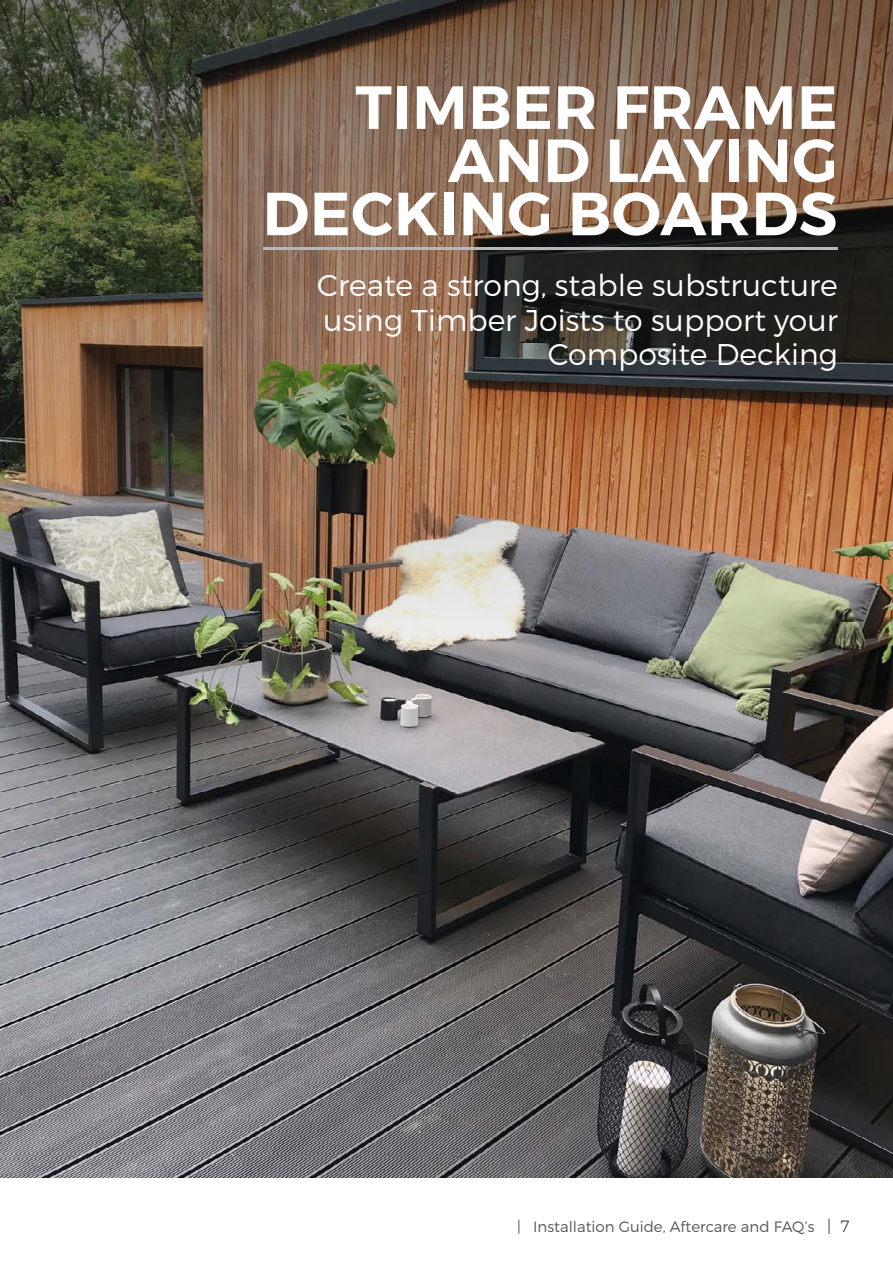
<style>
.page{position:relative;width:893px;height:1263px;background:#fff}
.page>*{position:absolute;margin:0;border:0;box-sizing:border-box;transform-origin:0 0}
.t1{font:600 60.75px/53.1px "Montserrat";letter-spacing:.01em;color:#fff;text-align:right}
.t2{font:300 30px/34.5px "Montserrat";color:#fff;text-align:right}
.t3{font:300 15px "Montserrat";color:#575756}
.s1{font-size:16.5px}
</style>
<div class="page">
<img style="left:0;top:689px;width:893px;height:489px">
<img style="left:0;top:0;width:893px;height:689px">
<hr style="left:264px;top:248px;width:574px;height:2px;background:#b8b7b7">
<h1 class="t1" style="left:263px;top:81px;width:577px">TIMBER FRAME<br>AND LAYING<br>DECKING BOARDS</h1>
<p class="t2" style="left:317px;top:268px;width:522px">Create a strong, stable substructure using Timber Joists to support your<br>Composite Decking</p>
<p class="t3" style="left:517px;top:1218px;width:334px">| Installation Guide, Aftercare and FAQ’s <span class="s1">| 7</span></p>
</div>
